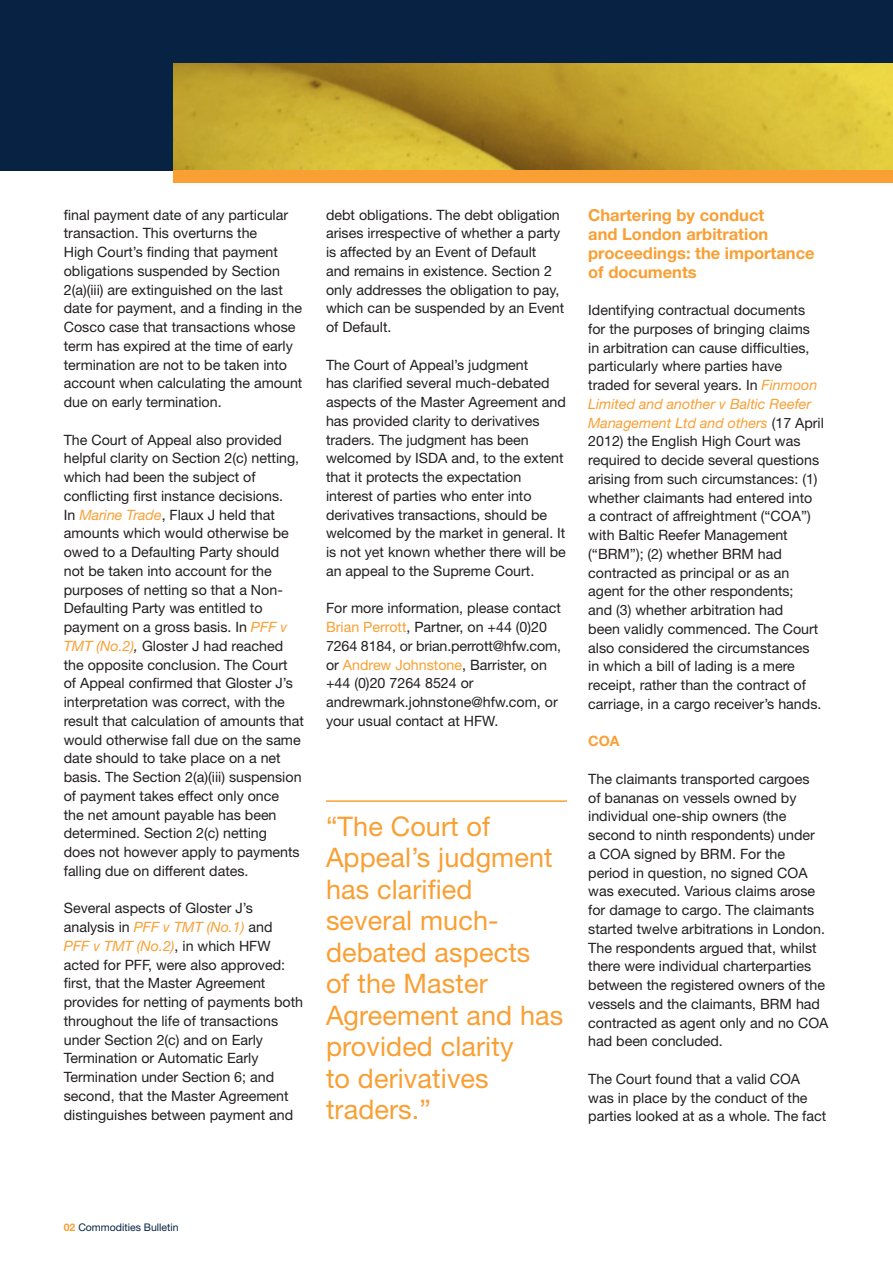
<style>
.page{position:relative;width:893px;height:1263px;background:#fff}
.page>*{position:absolute;margin:0;border:0;box-sizing:border-box;transform-origin:0 0}
.t1{font:27px/31.5px "Helvetica Neue LT";letter-spacing:.005em;color:#f99f33}
.t2{font:700 16.5px/18.8px "Helvetica Neue LT";color:#f99f33}
.t3{font:14.25px/18.8px "Helvetica Neue LT";color:#231f20}
.t4{font:700 14.25px "Helvetica Neue LT";color:#f99f33}
.t5{font:10.5px "Helvetica Neue LT";color:#072242}
.s1{font-style:italic;color:#f99f33}
.s2{font-style:italic}
.s3{color:#f99f33}
.s4{font-weight:700;color:#f99f33}
</style>
<div class="page">
<div style="left:0;top:0;width:893px;height:170px;background:#072242"></div>
<img style="left:174px;top:64px;width:719px;height:106px">
<div style="left:174px;top:170px;width:719px;height:13px;background:#f99f33"></div>
<hr style="left:326px;top:800px;width:241px;height:2px;background:#f99f33">
<p class="t3" style="left:64px;top:205px;width:240px">final payment date of any particular transaction. This overturns the<br>High Court’s finding that payment obligations suspended by Section 2(a)(iii) are extinguished on the last date for payment, and a finding in the Cosco case that transactions whose term has expired at the time of early termination are not to be taken into account when calculating the amount due on early termination.</p>
<p class="t3" style="left:64px;top:430px;width:242px">The Court of Appeal also provided helpful clarity on Section 2(c) netting, which had been the subject of conflicting first instance decisions.<br>In <span class="s1">Marine Trade</span>, Flaux J held that amounts which would otherwise be owed to a Defaulting Party should<br>not be taken into account for the purposes of netting so that a Non-Defaulting Party was entitled to payment on a gross basis. In <span class="s1">PFF v TMT (No.2)</span><span class="s2">,</span> Gloster J had reached the opposite conclusion. The Court<br>of Appeal confirmed that Gloster J’s interpretation was correct, with the result that calculation of amounts that would otherwise fall due on the same date should to take place on a net basis. The Section 2(a)(iii) suspension of payment takes effect only once<br>the net amount payable has been determined. Section 2(c) netting<br>does not however apply to payments falling due on different dates.</p>
<p class="t3" style="left:64px;top:899px;width:241px">Several aspects of Gloster J’s analysis in <span class="s1">PFF v TMT (No.1)</span> and<br><span class="s1">PFF v TMT (No.2)</span>, in which HFW acted for PFF, were also approved: first, that the Master Agreement provides for netting of payments both throughout the life of transactions under Section 2(c) and on Early Termination or Automatic Early Termination under Section 6; and second, that the Master Agreement distinguishes between payment and</p>
<p class="t3" style="left:326px;top:205px;width:240px">debt obligations. The debt obligation arises irrespective of whether a party is affected by an Event of Default<br>and remains in existence. Section 2 only addresses the obligation to pay, which can be suspended by an Event of Default.</p>
<p class="t3" style="left:326px;top:355px;width:241px">The Court of Appeal’s judgment<br>has clarified several much-debated aspects of the Master Agreement and has provided clarity to derivatives traders. The judgment has been welcomed by ISDA and, to the extent that it protects the expectation interest of parties who enter into derivatives transactions, should be welcomed by the market in general. It is not yet known whether there will be an appeal to the Supreme Court.</p>
<p class="t3" style="left:326px;top:599px;width:237px">For more information, please contact <span class="s3">Brian Perrott</span>, Partner, on +44 (0)20<br>7264 8184, or brian.perrott@hfw.com, or <span class="s3">Andrew Johnstone</span>, Barrister, on +44 (0)20 7264 8524 or andrewmark.johnstone@hfw.com, or your usual contact at HFW.</p>
<p class="t1" style="left:326px;top:810px;width:239px">“The Court of<br>Appeal’s judgment has clarified several much&shy;debated aspects<br>of the Master<br>Agreement and has provided clarity<br>to derivatives traders.”</p>
<p class="t2" style="left:588px;top:206px;width:228px">Chartering by conduct<br>and London arbitration proceedings: the importance of documents</p>
<p class="t3" style="left:588px;top:300px;width:237px">Identifying contractual documents for the purposes of bringing claims in arbitration can cause difficulties, particularly where parties have traded for several years. In <span class="s1">Finmoon Limited and another v Baltic Reefer Management Ltd and others</span> (17 April 2012) the English High Court was required to decide several questions arising from such circumstances: (1) whether claimants had entered into<br>a contract of affreightment (“COA”) with Baltic Reefer Management (“BRM”); (2) whether BRM had contracted as principal or as an agent for the other respondents;<br>and (3) whether arbitration had<br>been validly commenced. The Court also considered the circumstances in which a bill of lading is a mere receipt, rather than the contract of carriage, in a cargo receiver’s hands.</p>
<p class="t4" style="left:588px;top:732px;width:33px">COA</p>
<p class="t3" style="left:588px;top:769px;width:242px">The claimants transported cargoes<br>of bananas on vessels owned by individual one-ship owners (the second to ninth respondents) under<br>a COA signed by BRM. For the period in question, no signed COA was executed. Various claims arose for damage to cargo. The claimants started twelve arbitrations in London.<br>The respondents argued that, whilst there were individual charterparties between the registered owners of the vessels and the claimants, BRM had contracted as agent only and no COA had been concluded.</p>
<p class="t3" style="left:588px;top:1069px;width:240px">The Court found that a valid COA was in place by the conduct of the parties looked at as a whole. The fact</p>
<p class="t5" style="left:64px;top:1221px;width:116px"><span class="s4">02</span> Commodities Bulletin</p>
</div>
